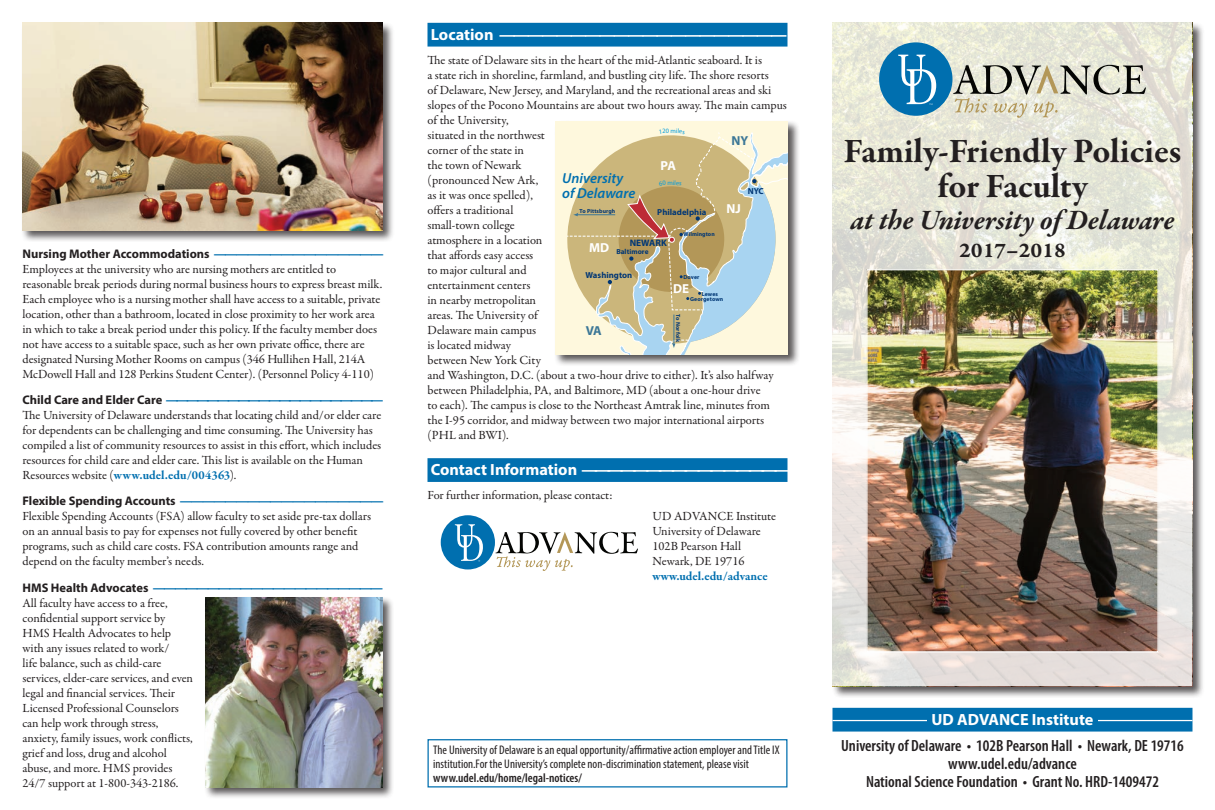
<style>
.page{position:relative;width:1215px;height:810px;background:#fff}
.page>*{position:absolute;margin:0;border:0;box-sizing:border-box;transform-origin:0 0}
.t1{font:700 35px/34.8px "Garamond Premr Pro";letter-spacing:-.005em;color:#231f20;text-align:center}
.t2{font:italic 700 28.75px "Garamond Premr Pro";letter-spacing:-.005em;color:#231f20}
.t3{font:22.5px "Garamond Premr Pro Smbd Capt";color:#231f20}
.t4{font:600 condensed 16.25px/18.2px "Myriad Pro";color:#231f20;text-align:center}
.t5{font:700 16.25px "Myriad Pro";color:#fff}
.t6{font:italic 600 14.5px/14.5px "Myriad Pro";color:#006faf}
.t7{font:700 13px "Myriad Pro";color:#fff}
.t8{font:700 13px "Myriad Pro";color:#3c7797}
.t9{font:12.5px/15px "Garamond Premr Pro";color:#231f20}
.t10{font:condensed 12.5px/13.8px "Myriad Pro";color:#231f20}
.t11{font:700 12.5px "Myriad Pro";color:#231f20}
.t12{font:700 12.5px "Myriad Pro";color:#006faf}
.t13{font:600 condensed 12.5px "Myriad Pro";color:#231f20}
.t14{font:700 12.5px "Garamond Premr Pro";letter-spacing:-.005em;color:#006faf}
.t15{font:700 9.38px "Myriad Pro";color:#013775}
.t16{font:700 8.75px "Myriad Pro";color:#013775}
.t17{font:700 7.25px "Myriad Pro";letter-spacing:.005em;color:#013775}
.t18{font:700 5.75px "Myriad Pro";letter-spacing:.015em;color:#013775}
.s1{color:#006faf}
.s2{font-weight:700;color:#006faf}
.s3{color:#231f20}
</style>
<div class="page">
<div style="left:428px;top:23px;width:360px;height:24px;background:#006faf"></div>
<div style="left:428px;top:458px;width:360px;height:24px;background:#006faf"></div>
<div style="left:21px;top:21px;width:374px;height:222px;background:#231f20;opacity:.75"></div>
<img style="left:22px;top:22px;width:360px;height:208px">
<div style="left:831px;top:21px;width:374px;height:678px;background:#231f20;opacity:.75"></div>
<svg style="left:832px;top:22px;width:360px;height:664px;background:#e7e6db"></svg>
<div style="left:879px;top:42px;width:73px;height:74px;background:#006faf;border-radius:50%"></div>
<svg style="left:898px;top:55px;width:38px;height:50px"></svg>
<svg style="left:953px;top:65px;width:193px;height:53px;background:#c8c7b8"></svg>
<div style="left:553px;top:120px;width:247px;height:247px;background:#231f20;opacity:.75"></div>
<div style="left:555px;top:121px;width:233px;height:233px;background:#fef8dd"></div>
<div style="left:204px;top:596px;width:191px;height:204px;background:#231f20;opacity:.75"></div>
<img style="left:205px;top:598px;width:177px;height:190px">
<div style="left:832px;top:708px;width:360px;height:24px;background:#006faf"></div>
<hr style="left:832px;top:720px;width:95px;height:1px;background:#fff">
<hr style="left:1098px;top:720px;width:95px;height:1px;background:#fff">
<div style="left:428px;top:739px;width:360px;height:49px;border:1px solid #006faf"></div>
<div style="left:441px;top:515px;width:54px;height:54px;background:#006faf;border-radius:50%"></div>
<svg style="left:455px;top:524px;width:28px;height:37px"></svg>
<svg style="left:495px;top:532px;width:143px;height:39px"></svg>
<img style="left:868px;top:271px;width:289px;height:379px">
<div style="left:866px;top:269px;width:293px;height:383px;border:1px solid #fff"></div>
<svg style="left:567px;top:132px;width:221px;height:222px"></svg>
<p class="t11" style="left:22px;top:245px;width:363px">Nursing Mother Accommodations <span class="s1">———————————————</span></p>
<p class="t9" style="left:22px;top:262px;width:362px">Employees at the university who are nursing mothers are entitled to reasonable break periods during normal business hours to express breast milk.<br>Each employee who is a nursing mother shall have access to a suitable, private location, other than a bathroom, located in close proximity to her work area in which to take a break period under this policy. If the faculty member does not have access to a suitable space, such as her own private office, there are designated Nursing Mother Rooms on campus (346 Hullihen Hall, 214A McDowell Hall and 128 Perkins Student Center). (Personnel Policy 4-110)</p>
<p class="t11" style="left:22px;top:392px;width:362px">C h i l d C a r e a n d E l d e r C a r e <span class="s1">—————————————————————</span></p>
<p class="t9" style="left:22px;top:408px;width:360px">The University of Delaware understands that locating child and/or elder care for dependents can be challenging and time consuming. The University has compiled a list of community resources to assist in this effort, which includes resources for child care and elder care. This list is available on the Human Resources website (<span class="s2">www.udel.edu/004363</span>).</p>
<p class="t11" style="left:22px;top:493px;width:363px">Flexible Spending Accounts <span class="s1">——————————————————</span></p>
<p class="t9" style="left:22px;top:509px;width:350px">Flexible Spending Accounts (FSA) allow faculty to set aside pre-tax dollars on an annual basis to pay for expenses not fully covered by other benefit programs, such as child care costs. FSA contribution amounts range and depend on the faculty member’s needs.</p>
<p class="t12" style="left:22px;top:579px;width:362px"><span class="s3">HMS Health Advocates</span> —————————————————————</p>
<p class="t9" style="left:22px;top:595px;width:172px">All faculty have access to a free, confidential support service by HMS Health Advocates to help with any issues related to work/<br>life balance, such as child-care services, elder-care services, and even legal and financial services. Their Licensed Professional Counselors can help work through stress, anxiety, family issues, work conflicts, grief and loss, drug and alcohol abuse, and more. HMS provides 24/7 support at 1-800-343-2186.</p>
<h3 class="t5" style="left:431px;top:24px;width:358px">Location ————————————————————</h3>
<p class="t9" style="left:428px;top:53px;width:361px">The state of Delaware sits in the heart of the mid-Atlantic seaboard. It is<br>a state rich in shoreline, farmland, and bustling city life. The shore resorts<br>of Delaware, New Jersey, and Maryland, and the recreational areas and ski slopes of the Pocono Mountains are about two hours away. The main campus of the University,<br>situated in the northwest<br>corner of the state in<br>the town of Newark<br>(pronounced New Ark,<br>as it was once spelled),<br>offers a traditional<br>small-town college<br>atmosphere in a location<br>that affords easy access<br>to major cultural and<br>entertainment centers<br>in nearby metropolitan<br>areas. The University of<br>Delaware main campus<br>is located midway<br>between New York City<br>and Washington, D.C. (about a two-hour drive to either). It’s also halfway between Philadelphia, PA, and Baltimore, MD (about a one-hour drive<br>to each). The campus is close to the Northeast Amtrak line, minutes from the I-95 corridor, and midway between two major international airports (PHL and BWI).</p>
<h3 class="t5" style="left:431px;top:459px;width:361px">Contact Information ————————————————</h3>
<p class="t9" style="left:428px;top:488px;width:187px">For further information, please contact:</p>
<p class="t9" style="left:652px;top:509px;width:125px">UD ADVANCE Institute<br>University of Delaware<br>102B Pearson Hall<br>Newark, DE 19716</p>
<p class="t14" style="left:652px;top:568px;width:117px">www.udel.edu/advance</p>
<p class="t8" style="left:732px;top:132px;width:18px">NY</p>
<p class="t7" style="left:661px;top:157px;width:17px">PA</p>
<p class="t6" style="left:562px;top:171px;width:75px">University of Delaware</p>
<p class="t16" style="left:748px;top:186px;width:17px">NYC</p>
<p class="t7" style="left:727px;top:200px;width:16px">NJ</p>
<p class="t18" style="left:580px;top:207px;width:37px">To Pittsburgh</p>
<p class="t16" style="left:657px;top:206px;width:50px">Philadelphia</p>
<p class="t15" style="left:630px;top:237px;width:39px">NEWARK</p>
<p class="t17" style="left:616px;top:247px;width:34px">Baltimore</p>
<p class="t16" style="left:586px;top:269px;width:48px">Washington</p>
<p class="t18" style="left:683px;top:231px;width:33px">Wilmington</p>
<p class="t7" style="left:589px;top:239px;width:22px">MD</p>
<p class="t18" style="left:683px;top:273px;width:17px">Dover</p>
<p class="t7" style="left:673px;top:280px;width:18px">DE</p>
<p class="t18" style="left:702px;top:290px;width:18px">Lewes</p>
<p class="t18" style="left:690px;top:296px;width:35px">Georgetown</p>
<p class="t18" style="left:682px;top:314px;width:29px;rotate:90deg">To Norfolk</p>
<p class="t8" style="left:586px;top:322px;width:18px">VA</p>
<p class="t10" style="left:433px;top:743px;width:348px">The University of Delaware is an equal opportunity/affirmative action employer and Title IX institution.For the University’s complete non-discrimination statement, please visit</p>
<p class="t13" style="left:433px;top:771px;width:150px">www.udel.edu/home/legal-notices/</p>
<h1 class="t1" style="left:844px;top:134px;width:339px">Family-Friendly Policies for Faculty</h1>
<h2 class="t2" style="left:850px;top:202px;width:326px">at the University of Delaware</h2>
<h3 class="t3" style="left:959px;top:237px;width:108px">2017–2018</h3>
<h3 class="t5" style="left:931px;top:709px;width:164px">UD ADVANCE Institute</h3>
<h3 class="t4" style="left:841px;top:737px;width:344px">University of Delaware • 102B Pearson Hall • Newark, DE 19716 www.udel.edu/advance<br>National Science Foundation • Grant No. HRD-1409472</h3>
</div>
